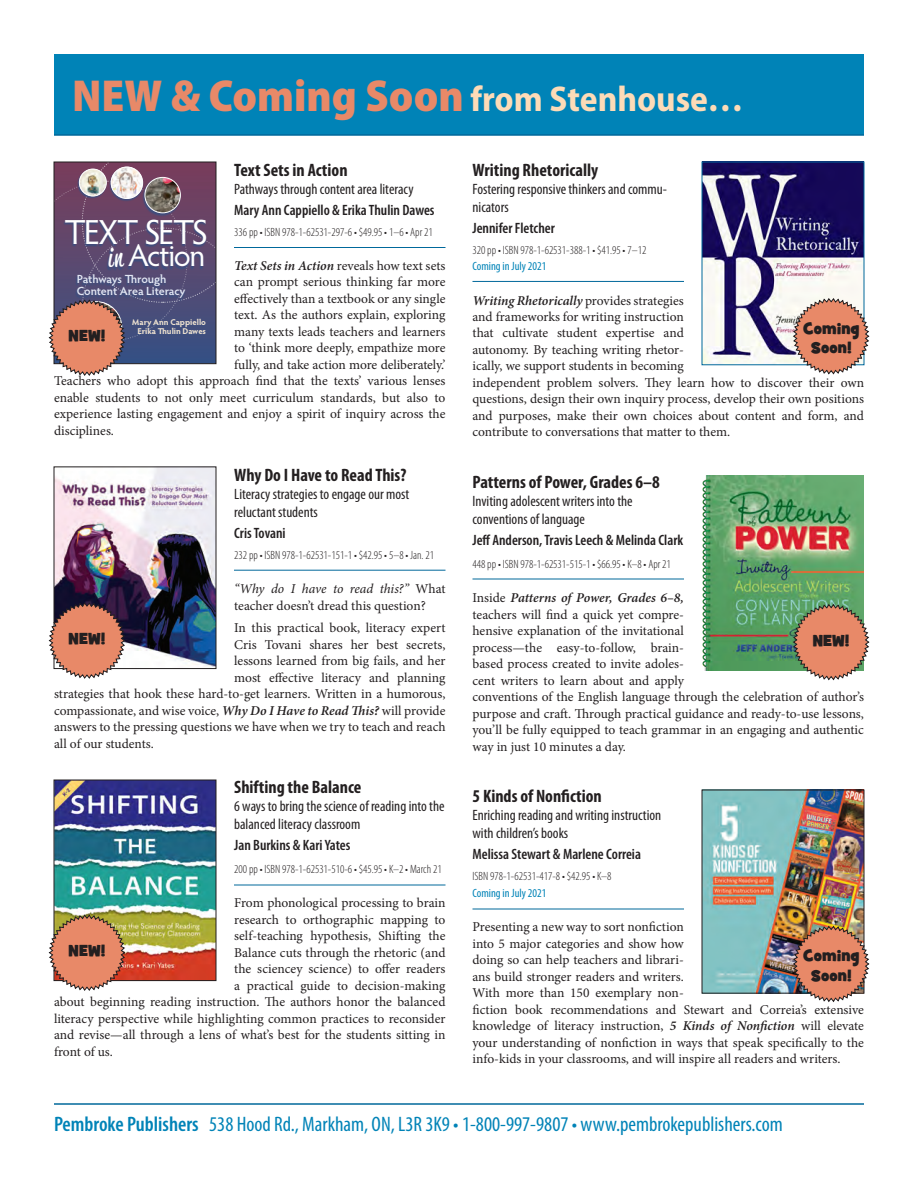
<style>
.page{position:relative;width:918px;height:1188px;background:#fff}
.page>*{position:absolute;margin:0;border:0;box-sizing:border-box;transform-origin:0 0}
.t1{font:900 semi-condensed 45px "Myriad Pro";color:#e88968}
.t2{font:34.8px "Hypatia Sans Pro";letter-spacing:-.05em;color:#fff}
.t3{font:31.5px "Hypatia Sans Pro";letter-spacing:-.045em;color:#fff}
.t4{font:condensed 21px "Myriad Pro";color:#0083b7}
.t5{font:700 condensed 18px "Myriad Pro";color:#231f20}
.t6{font:16.2px/19.5px "Grilled Cheese BTN Toasted";color:#231f20;text-align:center}
.Subtitle{font:condensed 15px/18px "Myriad Pro";color:#231f20}
.Author{font:600 condensed 15px "Myriad Pro";color:#231f20}
.Main{font:13.5px/16.5px "Minion Pro";color:#231f20}
.Stats{font:300 condensed 12px/16.5px "Myriad Pro";color:#231f20}
.t7{font:600 11.85px/11.9px "Hypatia Sans Pro";letter-spacing:-.01em;color:#e2e6f3}
.t8{font:700 8.4px/9px "Hypatia Sans Pro";color:#efe2d0;text-align:right}
.s1{font-weight:700;font-size:36px;color:#fddbb7}
.s2{font-weight:400;color:#0083b7}
.s3{font-weight:600;font-style:italic}
.s4{font-style:italic}
.s5{font-family:"Reklame Script Regular DEMO";font-size:25.05px}
.s6{font-weight:600}
</style>
<div class="page">
<div style="left:54px;top:54px;width:810px;height:81px;background:#0083b7"></div>
<hr style="left:54px;top:134px;width:810px;height:2px;background:#00689b">
<hr style="left:54px;top:1103px;width:810px;height:2px;background:#00689b">
<img style="left:56px;top:469px;width:158px;height:198px">
<img style="left:56px;top:782px;width:158px;height:197px">
<div style="left:54px;top:780px;width:162px;height:201px;border:1px solid #231f20"></div>
<img style="left:704px;top:164px;width:158px;height:199px">
<div style="left:702px;top:162px;width:162px;height:203px;border:1px solid #00689b"></div>
<img style="left:702px;top:476px;width:162px;height:194px">
<img style="left:704px;top:792px;width:158px;height:199px">
<svg style="left:48px;top:162px;width:168px;height:214px;background:#7d677f"></svg>
<svg style="left:792px;top:297px;width:78px;height:78px"></svg>
<svg style="left:48px;top:602px;width:78px;height:77px"></svg>
<svg style="left:792px;top:603px;width:78px;height:78px;background:#c89679"></svg>
<hr style="left:234px;top:247px;width:212px;height:1px;background:#00689b">
<hr style="left:472px;top:281px;width:212px;height:1px;background:#00689b">
<hr style="left:234px;top:570px;width:212px;height:1px;background:#00689b">
<hr style="left:472px;top:579px;width:212px;height:1px;background:#00689b">
<hr style="left:234px;top:885px;width:212px;height:1px;background:#00689b">
<hr style="left:472px;top:909px;width:212px;height:1px;background:#00689b">
<svg style="left:48px;top:914px;width:78px;height:77px;background:#d59270"></svg>
<img style="left:792px;top:925px;width:78px;height:78px">
<p class="t1" style="left:72px;top:67px;width:673px">NEW &amp; Coming Soon <span class="s1">from Stenhouse…</span></p>
<p class="t5" style="left:472px;top:158px;width:127px">Writing Rhetorically</p>
<p class="Subtitle" style="left:472px;top:179px;width:196px">Fostering responsive thinkers and commu&shy;nicators</p>
<p class="Author" style="left:472px;top:218px;width:84px">Jennifer Fletcher</p>
<p class="Stats" style="left:472px;top:241px;width:175px">320 pp • ISBN 978-1-62531-388-1 • $41.95 • 7–12<br><span class="s2">Coming in July 2021</span></p>
<p class="Main" style="left:472px;top:292px;width:393px"><span class="s3">Writing Rhetorically</span> provides strategies<br>and frameworks for writing instruction<br>that cultivate student expertise and<br>autonomy. By teaching writing rhetor-<br>ically, we support students in becoming<br>independent problem solvers. They learn how to discover their own questions, design their own inquiry process, develop their own positions and purposes, make their own choices about content and form, and contribute to conversations that matter to them.</p>
<p class="t5" style="left:472px;top:471px;width:189px">Patterns of Power, Grades 6–8</p>
<p class="Subtitle" style="left:472px;top:492px;width:162px">Inviting adolescent writers into the conventions of language</p>
<p class="Author" style="left:472px;top:531px;width:212px">Jeff Anderson, Travis Leech &amp; Melinda Clark</p>
<p class="Stats" style="left:472px;top:555px;width:200px">448 pp • ISBN 978-1-62531-515-1 • $66.95 • K–8 • Apr 21</p>
<p class="Main" style="left:472px;top:590px;width:393px">Inside <span class="s3">Patterns of Power, Grades 6–8,<br></span>teachers will find a quick yet compre-<br>hensive explanation of the invitational<br>process—the easy-to-follow, brain-<br>based process created to invite adoles-<br>cent writers to learn about and apply<br>conventions of the English language through the celebration of author’s purpose and craft. Through practical guidance and ready-to-use lessons, you’ll be fully equipped to teach grammar in an engaging and authentic way in just 10 minutes a day.</p>
<p class="t5" style="left:472px;top:785px;width:131px">5 Kinds of Nonfiction</p>
<p class="Subtitle" style="left:472px;top:806px;width:190px">Enriching reading and writing instruction with children’s books</p>
<p class="Author" style="left:472px;top:845px;width:170px">Melissa Stewart &amp; Marlene Correia</p>
<p class="Stats" style="left:472px;top:868px;width:141px">ISBN 978-1-62531-417-8 • $42.95 • K–8<br><span class="s2">Coming in July 2021</span></p>
<p class="Main" style="left:472px;top:919px;width:393px">Presenting a new way to sort nonfiction<br>into 5 major categories and show how<br>doing so can help teachers and librari-<br>ans build stronger readers and writers.<br>With more than 150 exemplary non-<br>fiction book recommendations and Stewart and Correia’s extensive knowledge of literacy instruction, <span class="s3">5 Kinds of Nonfiction</span> will elevate your understanding of nonfiction in ways that speak specifically to the info-kids in your classrooms, and will inspire all readers and writers.</p>
<p class="t5" style="left:234px;top:158px;width:115px">Text Sets in Action</p>
<p class="Subtitle" style="left:234px;top:179px;width:181px">Pathways through content area literacy</p>
<p class="Author" style="left:234px;top:200px;width:202px">Mary Ann Cappiello &amp; Erika Thulin Dawes</p>
<p class="Stats" style="left:234px;top:223px;width:200px">336 pp • ISBN 978-1-62531-297-6 • $49.95 • 1–6 • Apr 21</p>
<p class="Main" style="left:234px;top:258px;width:213px"><span class="s3">Text Sets in Action</span> reveals how text sets</p>
<p class="Main" style="left:234px;top:274px;width:213px">can prompt serious thinking far more</p>
<p class="Main" style="left:234px;top:290px;width:213px">effectively than a textbook or any single</p>
<p class="Main" style="left:234px;top:307px;width:213px">text. As the authors explain, exploring</p>
<p class="Main" style="left:234px;top:323px;width:213px">many texts leads teachers and learners</p>
<p class="Main" style="left:234px;top:340px;width:213px">to ‘think more deeply, empathize more</p>
<p class="Main" style="left:234px;top:356px;width:213px">fully, and take action more deliberately.’</p>
<p class="Main" style="left:54px;top:373px;width:393px">Teachers who adopt this approach find that the texts’ various lenses</p>
<p class="Main" style="left:54px;top:389px;width:393px">enable students to not only meet curriculum standards, but also to</p>
<p class="Main" style="left:54px;top:406px;width:393px">experience lasting engagement and enjoy a spirit of inquiry across the</p>
<p class="Main" style="left:54px;top:422px;width:62px">disciplines.</p>
<p class="t5" style="left:234px;top:463px;width:174px">Why Do I Have to Read This?</p>
<p class="Subtitle" style="left:234px;top:484px;width:177px">Literacy strategies to engage our most reluctant students</p>
<p class="Author" style="left:234px;top:523px;width:53px">Cris Tovani</p>
<p class="Stats" style="left:234px;top:546px;width:201px">232 pp • ISBN 978-1-62531-151-1 • $42.95 • 5–8 • Jan. 21</p>
<p class="Main" style="left:234px;top:581px;width:213px"><span class="s4">“Why do I have to read this?”</span> What teacher doesn’t dread this question?</p>
<p class="Main" style="left:234px;top:620px;width:213px">In this practical book, literacy expert</p>
<p class="Main" style="left:234px;top:636px;width:213px">Cris Tovani shares her best secrets,</p>
<p class="Main" style="left:234px;top:653px;width:213px">lessons learned from big fails, and her</p>
<p class="Main" style="left:234px;top:669px;width:213px">most effective literacy and planning</p>
<p class="Main" style="left:54px;top:686px;width:393px">strategies that hook these hard-to-get learners. Written in a humorous,</p>
<p class="Main" style="left:54px;top:702px;width:393px">compassionate, and wise voice, <span class="s3">Why Do I Have to Read This?</span> will provide</p>
<p class="Main" style="left:54px;top:719px;width:393px">answers to the pressing questions we have when we try to teach and reach</p>
<p class="Main" style="left:54px;top:735px;width:101px">all of our students.</p>
<p class="t5" style="left:234px;top:776px;width:129px">Shifting the Balance</p>
<p class="Subtitle" style="left:234px;top:797px;width:212px">6 ways to bring the science of reading into the balanced literacy classroom</p>
<p class="Author" style="left:234px;top:836px;width:118px">Jan Burkins &amp; Kari Yates</p>
<p class="Stats" style="left:234px;top:860px;width:209px">200 pp • ISBN 978-1-62531-510-6 • $45.95 • K–2 • March 21</p>
<p class="Main" style="left:234px;top:895px;width:213px">From phonological processing to brain</p>
<p class="Main" style="left:234px;top:911px;width:213px">research to orthographic mapping to</p>
<p class="Main" style="left:234px;top:928px;width:213px">self-teaching hypothesis, Shifting the</p>
<p class="Main" style="left:234px;top:944px;width:213px">Balance cuts through the rhetoric (and</p>
<p class="Main" style="left:234px;top:961px;width:213px">the sciencey science) to offer readers</p>
<p class="Main" style="left:234px;top:977px;width:213px">a practical guide to decision-making</p>
<p class="Main" style="left:54px;top:994px;width:393px">about beginning reading instruction. The authors honor the balanced</p>
<p class="Main" style="left:54px;top:1010px;width:393px">literacy perspective while highlighting common practices to reconsider</p>
<p class="Main" style="left:54px;top:1027px;width:393px">and revise—all through a lens of what’s best for the students sitting in</p>
<p class="Main" style="left:54px;top:1043px;width:60px">front of us.</p>
<p class="t2" style="left:65px;top:209px;width:145px">TEXT SETS</p>
<p class="t3" style="left:108px;top:234px;width:99px"><span class="s5">in</span> Action</p>
<p class="t7" style="left:77px;top:273px;width:110px">Pathways Through<br>Content Area Literacy</p>
<p class="t6" style="left:69px;top:327px;width:38px">NEW!</p>
<p class="t6" style="left:803px;top:319px;width:58px">Coming<br>Soon!</p>
<p class="t8" style="left:132px;top:317px;width:75px">Mary Ann Cappiello<br>Erika Thulin Dawes</p>
<p class="t6" style="left:69px;top:629px;width:38px">NEW!</p>
<p class="t6" style="left:813px;top:631px;width:38px">NEW!</p>
<p class="t6" style="left:69px;top:942px;width:38px">NEW!</p>
<p class="t6" style="left:803px;top:947px;width:58px">Coming<br>Soon!</p>
<p class="t4" style="left:54px;top:1112px;width:730px"><span class="s6">Pembroke Publishers</span> 538 Hood Rd., Markham, ON, L3R 3K9 • 1-800-997-9807 • www.pembrokepublishers.com</p>
</div>
